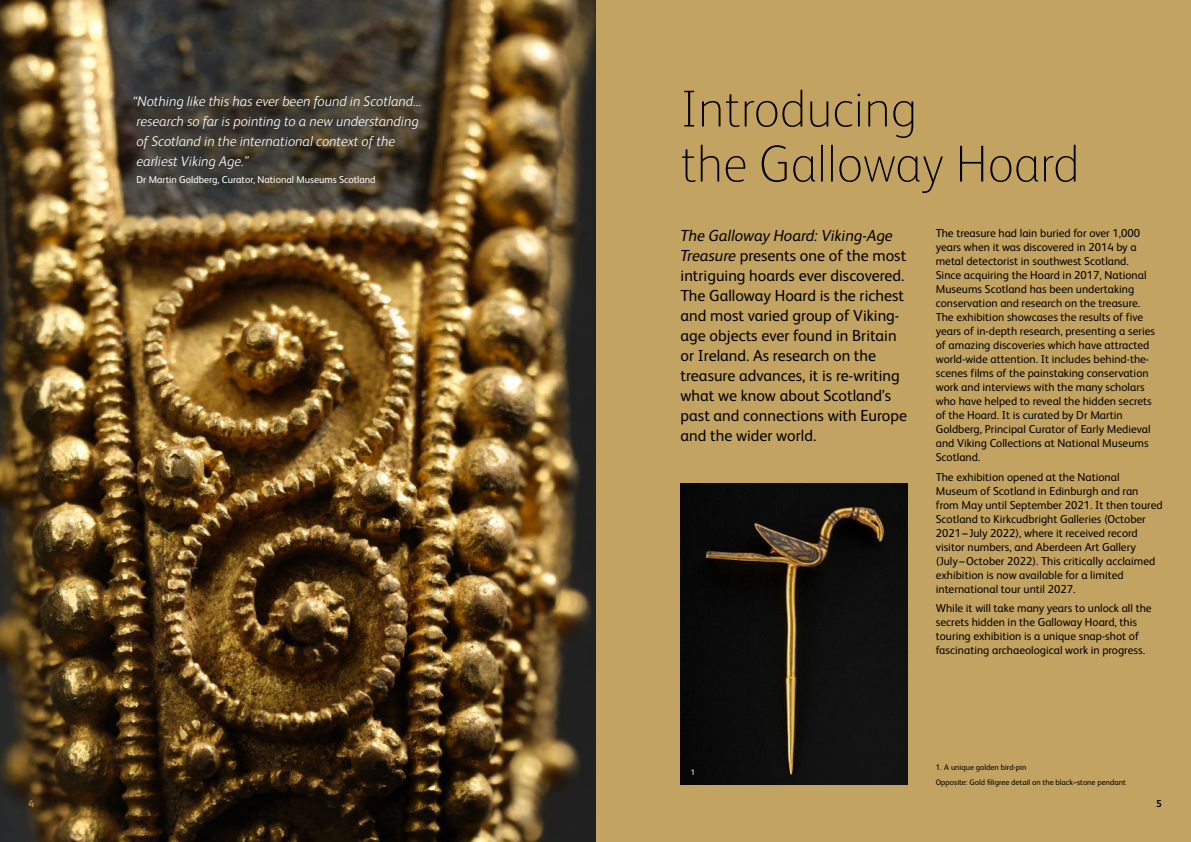
<style>
.page{position:relative;width:1191px;height:842px;background:#fff}
.page>*{position:absolute;margin:0;border:0;box-sizing:border-box;transform-origin:0 0}
.t1{font:100 52px/55px "FS Albert Pro";color:#000}
.t2{font:16px/20px "FS Albert Pro";color:#000}
.t3{font:italic 300 14px/20px "FS Albert Pro";color:#fff}
.t4{font:11.5px/14px "FS Albert Pro";color:#000}
.t5{font:10px "FS Albert Pro";color:#fff}
.t6{font:700 10px "FS Albert Pro";color:#be923c}
.t7{font:700 10px "FS Albert Pro";color:#000}
.t8{font:8px/14.7px "FS Albert Pro";color:#000}
.t9{font:8px "FS Albert Pro";color:#fff}
.s1{font-style:italic}
</style>
<div class="page">
<div style="left:595px;top:0;width:596px;height:842px;background:#c3a361"></div>
<img style="left:0;top:0;width:595px;height:842px">
<img style="left:680px;top:484px;width:227px;height:301px">
<p class="t3" style="left:133px;top:90px;width:290px">“Nothing like this has ever been found in Scotland… research so far is pointing to a new understanding of Scotland in the international context of the earliest Viking Age.”</p>
<p class="t5" style="left:137px;top:173px;width:241px">Dr Martin Goldberg, Curator, National Museums Scotland</p>
<h1 class="t1" style="left:680px;top:79px;width:400px">Introducing<br>the Galloway Hoard</h1>
<p class="t2" style="left:680px;top:224px;width:228px"><span class="s1">The Galloway Hoard: Viking-Age<br>Treasure</span> presents one of the most intriguing hoards ever discovered.<br>The Galloway Hoard is the richest and most varied group of Viking&shy;age objects ever found in Britain or Ireland. As research on the treasure advances, it is re-writing what we know about Scotland’s past and connections with Europe and the wider world.</p>
<p class="t4" style="left:935px;top:225px;width:221px">The treasure had lain buried for over 1,000 years when it was discovered in 2014 by a metal detectorist in southwest Scotland.<br>Since acquiring the Hoard in 2017, National Museums Scotland has been undertaking conservation and research on the treasure.<br>The exhibition showcases the results of five years of in-depth research, presenting a series of amazing discoveries which have attracted world-wide attention. It includes behind-the&shy;scenes films of the painstaking conservation work and interviews with the many scholars who have helped to reveal the hidden secrets of the Hoard. It is curated by Dr Martin Goldberg, Principal Curator of Early Medieval and Viking Collections at National Museums Scotland.</p>
<p class="t4" style="left:935px;top:469px;width:228px">The exhibition opened at the National Museum of Scotland in Edinburgh and ran from May until September 2021. It then toured Scotland to Kirkcudbright Galleries (October 2021–July 2022), where it received record visitor numbers, and Aberdeen Art Gallery (July–October 2022). This critically acclaimed exhibition is now available for a limited international tour until 2027.</p>
<p class="t4" style="left:935px;top:600px;width:217px">While it will take many years to unlock all the secrets hidden in the Galloway Hoard, this touring exhibition is a unique snap-shot of fascinating archaeological work in progress.</p>
<p class="t9" style="left:691px;top:767px;width:6px">1</p>
<p class="t8" style="left:935px;top:759px;width:192px">1. A unique golden bird-pin<br>Opposite: Gold filigree detail on the black–stone pendant</p>
<p class="t6" style="left:28px;top:797px;width:7px">4</p>
<p class="t7" style="left:1156px;top:797px;width:7px">5</p>
</div>
